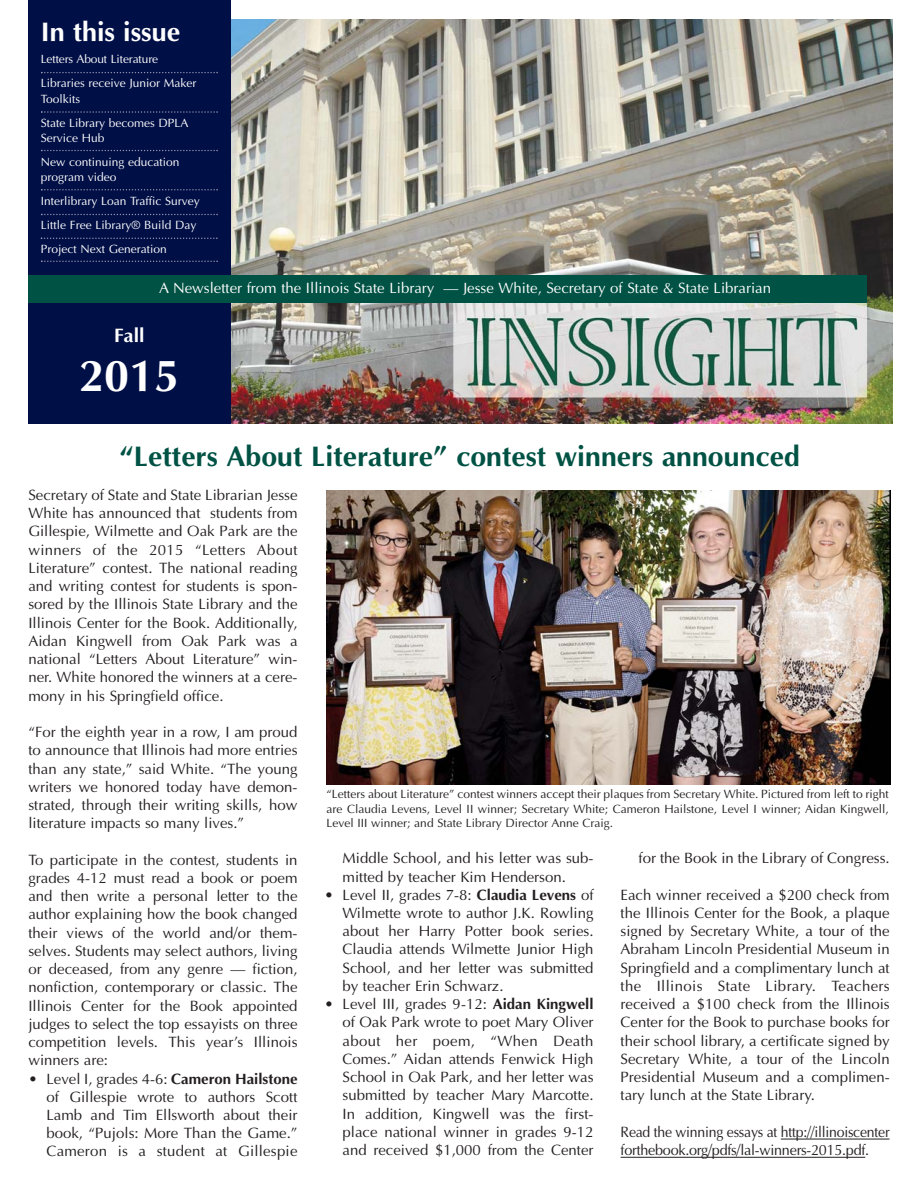
<style>
.page{position:relative;width:918px;height:1188px;background:#fff}
.page>*{position:absolute;margin:0;border:0;box-sizing:border-box;transform-origin:0 0}
.t1{font:700 45px "Optima";color:#fff}
.t2{font:700 28.5px "Optima";color:#005244}
.t3{font:700 27px "Optima";color:#fff}
.t4{font:700 19.5px "Optima";color:#fff}
.t5{font:15px/18.3px "Optima";color:#231f20;text-align:justify}
.t6{font:15px/18.3px "Optima";color:#231f20;scale:.94 1}
.t7{font:15px "Optima";color:#fff}
.t8{font:12px/14.5px "Optima";color:#231f20;text-align:justify}
.t9{font:12px/24px "Optima";color:#fff}
.s1{font-weight:700}
</style>
<div class="page">
<hr style="left:781px;top:1139px;width:109px;height:1px;background:#231f20">
<hr style="left:621px;top:1157px;width:244px;height:1px;background:#231f20">
<img style="left:231px;top:19px;width:662px;height:405px">
<div style="left:29px;top:0;width:202px;height:424px;background:#000f46"></div>
<div style="left:29px;top:275px;width:838px;height:28px;background:#005244"></div>
<svg style="left:41px;top:72px;width:177px;height:1px"></svg>
<svg style="left:41px;top:111px;width:177px;height:2px"></svg>
<svg style="left:41px;top:150px;width:177px;height:1px"></svg>
<svg style="left:41px;top:189px;width:177px;height:2px"></svg>
<svg style="left:41px;top:214px;width:177px;height:1px"></svg>
<svg style="left:41px;top:261px;width:177px;height:1px"></svg>
<img style="left:327px;top:490px;width:564px;height:294px">
<svg style="left:41px;top:238px;width:177px;height:1px"></svg>
<h3 class="t3" style="left:41px;top:21px;width:141px">In this issue</h3>
<p class="t9" style="left:41px;top:49px;width:157px">Letters About Literature<br>Libraries receive Junior Maker</p>
<p class="t9" style="left:41px;top:88px;width:149px">Toolkits<br>State Library becomes DPLA</p>
<p class="t9" style="left:41px;top:127px;width:140px">Service Hub<br>New continuing education</p>
<p class="t9" style="left:41px;top:166px;width:161px">program video<br>Interlibrary Loan Traffic Survey<br>Little Free Library® Build Day<br>Project Next Generation</p>
<p class="t7" style="left:159px;top:281px;width:614px">A Newsletter from the Illinois State Library — Jesse White, Secretary of State &amp; State Librarian</p>
<h3 class="t4" style="left:114px;top:327px;width:32px">Fall</h3>
<h1 class="t1" style="left:79px;top:358px;width:102px">2015</h1>
<h2 class="t2" style="left:120px;top:445px;width:682px">“Letters About Literature” contest winners announced</h2>
<p class="t5" style="left:28px;top:487px;width:271px">Secretary of State and State Librarian Jesse White has announced that students from Gillespie, Wilmette and Oak Park are the winners of the 2015 “Letters About Literature” contest. The national reading and writing contest for students is spon&shy;sored by the Illinois State Library and the Illinois Center for the Book. Additionally, Aidan Kingwell from Oak Park was a national “Letters About Literature” win&shy;ner. White honored the winners at a cere&shy;mony in his Springfield office.</p>
<p class="t5" style="left:28px;top:724px;width:271px">“For the eighth year in a row, I am proud to announce that Illinois had more entries than any state,” said White. “The young writers we honored today have demon&shy;strated, through their writing skills, how literature impacts so many lives.”</p>
<p class="t5" style="left:28px;top:852px;width:271px">To participate in the contest, students in grades 4-12 must read a book or poem and then write a personal letter to the author explaining how the book changed their views of the world and/or them&shy;selves. Students may select authors, living or deceased, from any genre — fiction, nonfiction, contemporary or classic. The Illinois Center for the Book appointed judges to select the top essayists on three competition levels. This year’s Illinois winners are:</p>
<p class="t5" style="left:46px;top:1071px;width:253px;text-indent:-18px">• Level I, grades 4-6: <span class="s1">Cameron Hailstone </span>of Gillespie wrote to authors Scott Lamb and Tim Ellsworth about their book, “Pujols: More Than the Game.” Cameron is a student at Gillespie</p>
<p class="t8" style="left:327px;top:788px;width:564px">“Letters about Literature” contest winners accept their plaques from Secretary White. Pictured from left to right are Claudia Levens, Level II winner; Secretary White; Cameron Hailstone, Level I winner; Aidan Kingwell, Level III winner; and State Library Director Anne Craig.</p>
<p class="t5" style="left:343px;top:850px;width:253px">Middle School, and his letter was sub&shy;mitted by teacher Kim Henderson.</p>
<p class="t5" style="left:343px;top:887px;width:253px;text-indent:-18px">• Level II, grades 7-8: <span class="s1">Claudia Levens</span> of Wilmette wrote to author J.K. Rowling about her Harry Potter book series.<br>Claudia attends Wilmette Junior High School, and her letter was submitted by teacher Erin Schwarz.</p>
<p class="t5" style="left:343px;top:996px;width:253px;text-indent:-18px">• Level III, grades 9-12: <span class="s1">Aidan Kingwell </span>of Oak Park wrote to poet Mary Oliver about her poem, “When Death Comes.” Aidan attends Fenwick High School in Oak Park, and her letter was submitted by teacher Mary Marcotte.<br>In addition, Kingwell was the first&shy;place national winner in grades 9-12 and received $1,000 from the Center</p>
<p class="t5" style="left:639px;top:850px;width:253px">for the Book in the Library of Congress.</p>
<p class="t5" style="left:621px;top:887px;width:271px">Each winner received a $200 check from the Illinois Center for the Book, a plaque signed by Secretary White, a tour of the Abraham Lincoln Presidential Museum in Springfield and a complimentary lunch at the Illinois State Library. Teachers received a $100 check from the Illinois Center for the Book to purchase books for their school library, a certificate signed by Secretary White, a tour of the Lincoln Presidential Museum and a complimen&shy;tary lunch at the State Library.</p>
<p class="t6" style="left:621px;top:1124px;width:288px">Read the winning essays at http://illinoiscenter forthebook.org/pdfs/lal-winners-2015.pdf.</p>
</div>
